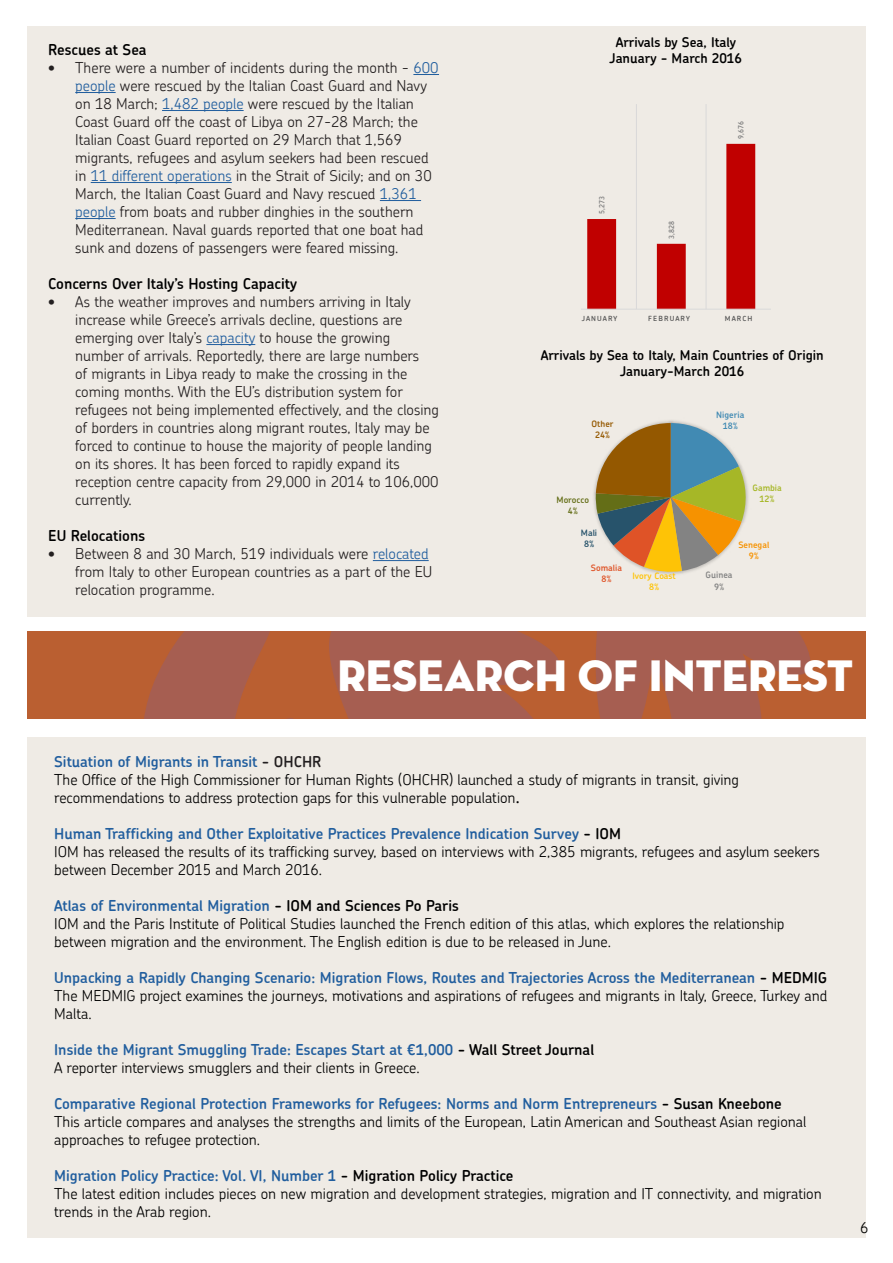
<style>
.page{position:relative;width:893px;height:1263px;background:#fff}
.page>*{position:absolute;margin:0;border:0;box-sizing:border-box;transform-origin:0 0}
.t1{font:45px "Neutra Disp Titling";color:#fff}
.t2{font:300 15px/18px "Chevin";color:#000}
.t3{font:300 15px/18px "Chevin";color:#231f20}
.t4{font:600 15px "Chevin";color:#000}
.t5{font:600 13.5px/16.2px "Chevin";color:#000;text-align:center}
.t6{font:600 8.85px/11.1px "Chevin";color:#fec306;text-align:center}
.t7{font:600 8.85px/11.1px "Chevin";letter-spacing:.005em;color:#418ab3;text-align:center}
.t8{font:600 8.85px/11.1px "Chevin";color:#a6b727;text-align:center}
.t9{font:600 8.85px/11.1px "Chevin";color:#f69200;text-align:center}
.t10{font:600 8.85px/11.1px "Chevin";color:#df5327;text-align:center}
.t11{font:600 8.85px/11.1px "Chevin";letter-spacing:-.005em;color:#646e17;text-align:center}
.t12{font:600 8.85px/11.1px "Chevin";color:#838383;text-align:center}
.t13{font:600 8.85px/11.1px "Chevin";color:#945800;text-align:center}
.t14{font:600 8.85px/11.1px "Chevin";color:#27536b;text-align:center}
.t15{font:600 7.2px "Chevin";letter-spacing:.005em;color:#7f7f7f}
.t16{font:600 7.05px "Chevin";letter-spacing:.145em;color:#595959}
.s1{color:#215e9e}
.s2{font-weight:600;color:#215e9e}
.s3{font-weight:600;color:#231f20}
.s4{font-weight:600}
</style>
<div class="page">
<div style="left:27px;top:27px;width:839px;height:590px;background:#efebe5"></div>
<svg style="left:413px;top:74px;width:26px;height:1px"></svg>
<hr style="left:75px;top:92px;width:41px;height:1px;background:#215e9e">
<hr style="left:162px;top:110px;width:82px;height:1px;background:#215e9e">
<hr style="left:91px;top:182px;width:141px;height:1px;background:#215e9e">
<hr style="left:380px;top:200px;width:41px;height:1px;background:#215e9e">
<hr style="left:75px;top:218px;width:41px;height:1px;background:#215e9e">
<hr style="left:206px;top:344px;width:49px;height:1px;background:#215e9e">
<hr style="left:373px;top:560px;width:56px;height:1px;background:#215e9e">
<div style="left:28px;top:631px;width:838px;height:88px;background:#ba5f31"></div>
<svg style="left:329px;top:631px;width:482px;height:88px"></svg>
<svg style="left:144px;top:631px;width:149px;height:88px"></svg>
<div style="left:28px;top:737px;width:838px;height:500px;background:#efebe5"></div>
<hr style="left:581px;top:104px;width:1px;height:205px;background:#d9d9d9">
<hr style="left:636px;top:104px;width:1px;height:205px;background:#d9d9d9">
<hr style="left:706px;top:104px;width:1px;height:205px;background:#d9d9d9">
<hr style="left:775px;top:104px;width:1px;height:205px;background:#d9d9d9">
<svg style="left:587px;top:144px;width:168px;height:165px"></svg>
<hr style="left:581px;top:309px;width:190px;height:1px;background:#d9d9d9">
<img style="left:593px;top:420px;width:83px;height:83px">
<svg style="left:595px;top:423px;width:153px;height:150px"></svg>
<p class="t4" style="left:48px;top:39px;width:100px">Rescues at Sea</p>
<p class="t3" style="left:75px;top:58px;width:365px;text-indent:-27px">• There were a number of incidents during the month - <span class="s1">600 people</span> were rescued by the Italian Coast Guard and Navy on 18 March; <span class="s1">1,482 people</span> were rescued by the Italian Coast Guard off the coast of Libya on 27-28 March; the Italian Coast Guard reported on 29 March that 1,569 migrants, refugees and asylum seekers had been rescued in <span class="s1">11 different operations</span> in the Strait of Sicily; and on 30<br>March, the Italian Coast Guard and Navy rescued <span class="s1">1,361 people</span> from boats and rubber dinghies in the southern Mediterranean. Naval guards reported that one boat had sunk and dozens of passengers were feared missing.</p>
<p class="t4" style="left:48px;top:273px;width:250px">Concerns Over Italy’s Hosting Capacity</p>
<p class="t3" style="left:75px;top:292px;width:365px;text-indent:-27px">• As the weather improves and numbers arriving in Italy increase while Greece’s arrivals decline, questions are emerging over Italy’s <span class="s1">capacity</span> to house the growing number of arrivals. Reportedly, there are large numbers<br>of migrants in Libya ready to make the crossing in the coming months. With the EU’s distribution system for refugees not being implemented effectively, and the closing of borders in countries along migrant routes, Italy may be forced to continue to house the majority of people landing on its shores. It has been forced to rapidly expand its reception centre capacity from 29,000 in 2014 to 106,000 currently.</p>
<p class="t4" style="left:48px;top:525px;width:98px">EU Relocations</p>
<p class="t3" style="left:75px;top:544px;width:359px;text-indent:-27px">• Between 8 and 30 March, 519 individuals were <span class="s1">relocated </span>from Italy to other European countries as a part of the EU relocation programme.</p>
<p class="t5" style="left:610px;top:33px;width:134px">Arrivals by Sea, Italy<br>January - March 2016</p>
<p class="t15" style="left:597px;top:214px;width:19px;rotate:-90deg">5,273</p>
<p class="t15" style="left:667px;top:239px;width:19px;rotate:-90deg">3,828</p>
<p class="t15" style="left:736px;top:139px;width:19px;rotate:-90deg">9,676</p>
<p class="t16" style="left:582px;top:314px;width:37px">JANUARY</p>
<p class="t16" style="left:648px;top:314px;width:43px">FEBRUARY</p>
<p class="t16" style="left:725px;top:314px;width:29px">MARCH</p>
<p class="t5" style="left:541px;top:346px;width:284px">Arrivals by Sea to Italy, Main Countries of Origin<br>January-March 2016</p>
<p class="t13" style="left:592px;top:418px;width:23px">Other<br>24%</p>
<p class="t11" style="left:557px;top:494px;width:34px">Morocco<br>4%</p>
<p class="t14" style="left:581px;top:527px;width:18px">Mali<br>8%</p>
<p class="t10" style="left:591px;top:562px;width:33px">Somalia<br>8%</p>
<p class="t6" style="left:632px;top:570px;width:45px">Ivory Coast<br>8%</p>
<p class="t7" style="left:716px;top:409px;width:30px">Nigeria<br>18%</p>
<p class="t8" style="left:752px;top:482px;width:31px">Gambia<br>12%</p>
<p class="t9" style="left:738px;top:539px;width:32px">Senegal<br>9%</p>
<p class="t12" style="left:706px;top:569px;width:28px">Guinea<br>9%</p>
<h1 class="t1" style="left:338px;top:647px;width:517px">RESEARCH OF INTEREST</h1>
<p class="t2" style="left:54px;top:752px;width:686px"><span class="s2">Situation of Migrants in Transit</span> <span class="s3">- OHCHR<br></span>The Office of the High Commissioner for Human Rights (OHCHR) launched a study of migrants in transit, giving recommendations to address protection gaps for this vulnerable population<span class="s4">.</span></p>
<p class="t2" style="left:54px;top:824px;width:767px"><span class="s2">Human Trafficking and Other Exploitative Practices Prevalence Indication Survey</span> <span class="s4">- IOM<br></span>IOM has released the results of its trafficking survey, based on interviews with 2,385 migrants, refugees and asylum seekers between December 2015 and March 2016.</p>
<p class="t2" style="left:54px;top:896px;width:732px"><span class="s2">Atlas of Environmental Migration</span> <span class="s4">- IOM and Sciences Po Paris<br></span>IOM and the Paris Institute of Political Studies launched the French edition of this atlas, which explores the relationship between migration and the environment. The English edition is due to be released in June.</p>
<p class="t2" style="left:54px;top:968px;width:775px;text-align:justify"><span class="s2">Unpacking a Rapidly Changing Scenario: Migration Flows, Routes and Trajectories Across the Mediterranean</span> <span class="s4">- MEDMIG </span>The MEDMIG project examines the journeys, motivations and aspirations of refugees and migrants in Italy, Greece, Turkey and Malta.</p>
<p class="t2" style="left:54px;top:1040px;width:541px"><span class="s2">Inside the Migrant Smuggling Trade: Escapes Start at €1,000</span> <span class="s4">- Wall Street Journal<br></span>A reporter interviews smugglers and their clients in Greece.</p>
<p class="t2" style="left:54px;top:1094px;width:754px"><span class="s2">Comparative Regional Protection Frameworks for Refugees: Norms and Norm Entrepreneurs</span> <span class="s4">- Susan Kneebone<br></span>This article compares and analyses the strengths and limits of the European, Latin American and Southeast Asian regional approaches to refugee protection.</p>
<p class="t2" style="left:54px;top:1166px;width:769px"><span class="s2">Migration Policy Practice: Vol. VI, Number 1</span> <span class="s4">- Migration Policy Practice<br></span>The latest edition includes pieces on new migration and development strategies, migration and IT connectivity, and migration trends in the Arab region.</p>
<p class="t2" style="left:860px;top:1219px;width:10px">6</p>
</div>
